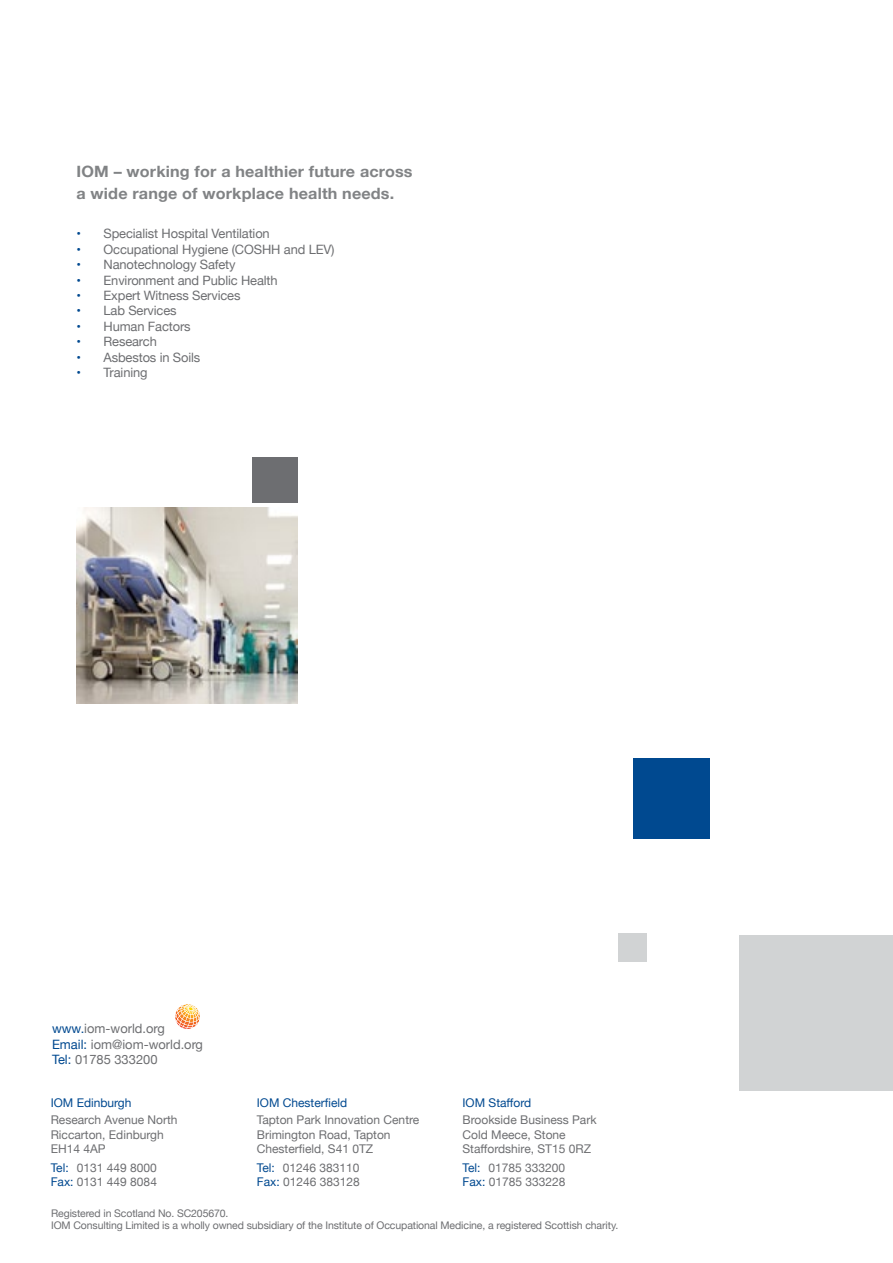
<style>
.page{position:relative;width:893px;height:1263px;background:#fff}
.page>*{position:absolute;margin:0;border:0;box-sizing:border-box;transform-origin:0 0}
.t1{font:700 15.6px/21.6px "Helvetica Neue";letter-spacing:.01em;color:#818385;scale:1.04 1}
.t2{font:12.9px/15.5px "Helvetica Neue";letter-spacing:-.01em;color:#6d6e71}
.t3{font:12px/14.4px "Helvetica Neue";color:#6d6e71}
.t4{font:12px "Helvetica Neue";color:#004990}
.t5{font:10.5px/12.6px "Helvetica Neue";letter-spacing:-.01em;color:#6d6e71}
.s1{color:#004990}
</style>
<div class="page">
<div style="left:740px;top:935px;width:153px;height:156px;background:#d1d3d4"></div>
<div style="left:633px;top:759px;width:77px;height:80px;background:#004990"></div>
<div style="left:252px;top:457px;width:45px;height:46px;background:#6d6e71"></div>
<div style="left:618px;top:933px;width:29px;height:29px;background:#d1d3d4"></div>
<svg style="left:175px;top:1004px;width:25px;height:25px"></svg>
<img style="left:77px;top:507px;width:220px;height:197px">
<h1 class="t1" style="left:77px;top:161px;width:325px">IOM – working for a healthier future across a wide range of workplace health needs.</h1>
<p class="t2" style="left:77px;top:226px;width:195px"><span class="s1">•</span> Specialist Hospital Ventilation</p>
<p class="t2" style="left:77px;top:242px;width:260px"><span class="s1">•</span> Occupational Hygiene (COSHH and LEV)</p>
<p class="t2" style="left:77px;top:257px;width:161px"><span class="s1">•</span> Nanotechnology Safety</p>
<p class="t2" style="left:77px;top:273px;width:203px"><span class="s1">•</span> Environment and Public Health</p>
<p class="t2" style="left:77px;top:288px;width:165px"><span class="s1">•</span> Expert Witness Services</p>
<p class="t2" style="left:77px;top:304px;width:102px"><span class="s1">•</span> Lab Services</p>
<p class="t2" style="left:77px;top:319px;width:116px"><span class="s1">•</span> Human Factors</p>
<p class="t2" style="left:77px;top:335px;width:82px"><span class="s1">•</span> Research</p>
<p class="t2" style="left:77px;top:350px;width:125px"><span class="s1">•</span> Asbestos in Soils</p>
<p class="t2" style="left:77px;top:366px;width:73px"><span class="s1">•</span> Training</p>
<p class="t2" style="left:52px;top:1021px;width:152px"><span class="s1">www.</span>iom-world.org<br><span class="s1">Email:</span> iom@iom-world.org<br><span class="s1">Tel:</span> 01785 333200</p>
<p class="t4" style="left:51px;top:1094px;width:82px">IOM Edinburgh</p>
<p class="t3" style="left:51px;top:1113px;width:128px">Research Avenue North<br>Riccarton, Edinburgh<br>EH14 4AP</p>
<p class="t3" style="left:51px;top:1161px;width:108px"><span class="s1">Tel:</span> 0131 449 8000<br><span class="s1">Fax:</span> 0131 449 8084</p>
<p class="t4" style="left:257px;top:1094px;width:92px">IOM Chesterfield</p>
<p class="t3" style="left:257px;top:1113px;width:164px">Tapton Park Innovation Centre<br>Brimington Road, Tapton<br>Chesterfield, S41 0TZ</p>
<p class="t3" style="left:257px;top:1161px;width:104px"><span class="s1">Tel:</span> 01246 383110<br><span class="s1">Fax:</span> 01246 383128</p>
<p class="t4" style="left:463px;top:1094px;width:70px">IOM Stafford</p>
<p class="t3" style="left:463px;top:1113px;width:136px">Brookside Business Park<br>Cold Meece, Stone<br>Staffordshire, ST15 0RZ</p>
<p class="t3" style="left:463px;top:1161px;width:104px"><span class="s1">Tel:</span> 01785 333200<br><span class="s1">Fax:</span> 01785 333228</p>
<p class="t5" style="left:51px;top:1207px;width:569px">Registered in Scotland No. SC205670.<br>IOM Consulting Limited is a wholly owned subsidiary of the Institute of Occupational Medicine, a registered Scottish charity.</p>
</div>
